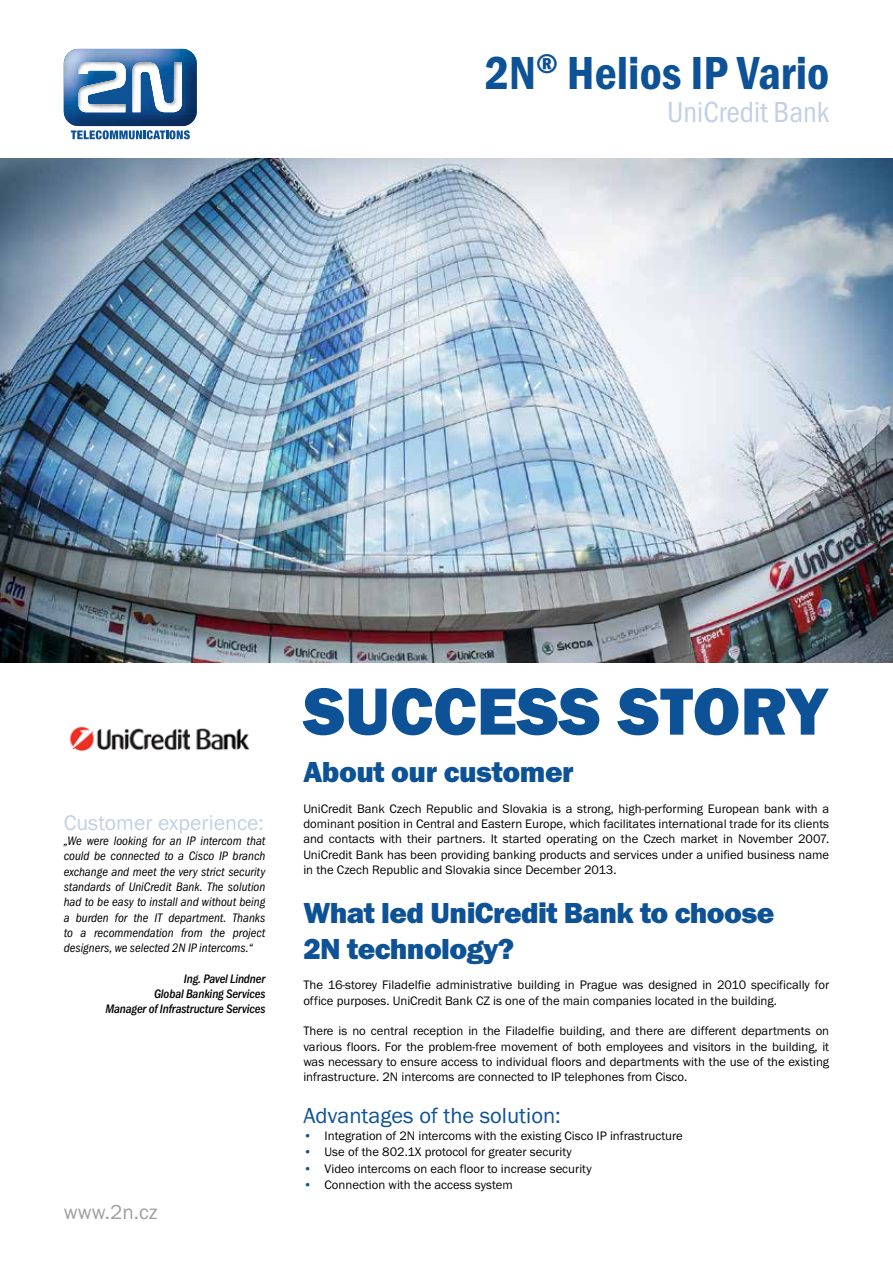
<style>
.page{position:relative;width:893px;height:1263px;background:#fff}
.page>*{position:absolute;margin:0;border:0;box-sizing:border-box;transform-origin:0 0}
.t1{font:69px "Franklin Got Itc TEE Heav";color:#0d5296}
.t2{font:600 condensed 48px "Franklin Got Itc TEE";color:#0d5296}
.t3{font:30px/36px "Franklin Got Itc TEE Heav";letter-spacing:-.02em;color:#0d5296}
.t4{font:condensed 30px "Franklin Got Itc TEE";color:#c2cfe7}
.t5{font:22.5px "Franklin Got Itc TEE";color:#0d5296}
.t6{font:21.9px "Franklin Got Itc TEE";color:#c2cfe7}
.t7{font:21px "Franklin Got Itc TEE";color:#9f9f9f}
.t8{font:12.75px/15.3px "Franklin Got Itc TEE";color:#000;text-align:justify}
.t9{font:italic condensed 12.75px/15.3px "Franklin Got Itc TEE";color:#000;text-align:justify}
.t10{font:italic 500 condensed 12.75px/15.3px "Franklin Got Itc TEE";letter-spacing:-.01em;color:#000;text-align:right}
.s1{color:#0d5296}
</style>
<div class="page">
<img style="left:0;top:158px;width:893px;height:504px">
<svg style="left:71px;top:125px;width:119px;height:14px"></svg>
<img style="left:64px;top:59px;width:133px;height:66px">
<img style="left:64px;top:49px;width:132px;height:64px">
<svg style="left:78px;top:62px;width:48px;height:50px"></svg>
<svg style="left:132px;top:62px;width:50px;height:50px"></svg>
<img style="left:69px;top:726px;width:181px;height:26px">
<h2 class="t2" style="left:485px;top:46px;width:346px">2N<sup>®</sup> Helios IP Vario</h2>
<h3 class="t4" style="left:667px;top:95px;width:164px">UniCredit Bank</h3>
<h3 class="t6" style="left:64px;top:810px;width:202px">Customer experience:</h3>
<p class="t9" style="left:64px;top:833px;width:203px">„We were looking for an IP intercom that could be connected to a Cisco IP branch exchange and meet the very strict security standards of UniCredit Bank. The solution had to be easy to install and without being a burden for the IT department. Thanks to a recommendation from the project designers, we selected 2N IP intercoms.“</p>
<p class="t10" style="left:105px;top:971px;width:161px">Ing. Pavel Lindner<br>Global Banking Services<br>Manager of Infrastructure Services</p>
<h3 class="t7" style="left:64px;top:1201px;width:95px">www.2n.cz</h3>
<h1 class="t1" style="left:303px;top:672px;width:526px">SUCCESS STORY</h1>
<h3 class="t3" style="left:303px;top:754px;width:272px">About our customer</h3>
<p class="t8" style="left:303px;top:801px;width:527px">UniCredit Bank Czech Republic and Slovakia is a strong, high-performing European bank with a dominant position in Central and Eastern Europe, which facilitates international trade for its clients and contacts with their partners. It started operating on the Czech market in November 2007.<br>UniCredit Bank has been providing banking products and services under a unified business name in the Czech Republic and Slovakia since December 2013.</p>
<h3 class="t3" style="left:303px;top:895px;width:472px">What led UniCredit Bank to choose<br>2N technology?</h3>
<p class="t8" style="left:303px;top:978px;width:527px">The 16-storey Filadelfie administrative building in Prague was designed in 2010 specifically for office purposes. UniCredit Bank CZ is one of the main companies located in the building.</p>
<p class="t8" style="left:303px;top:1023px;width:527px">There is no central reception in the Filadelfie building, and there are different departments on various floors. For the problem-free movement of both employees and visitors in the building, it was necessary to ensure access to individual floors and departments with the use of the existing infrastructure. 2N intercoms are connected to IP telephones from Cisco.</p>
<h3 class="t5" style="left:303px;top:1103px;width:259px">Advantages of the solution:</h3>
<p class="t8" style="left:303px;top:1128px;width:381px"><span class="s1">•</span> Integration of 2N intercoms with the existing Cisco IP infrastructure</p>
<p class="t8" style="left:303px;top:1145px;width:270px"><span class="s1">•</span> Use of the 802.1X protocol for greater security</p>
<p class="t8" style="left:303px;top:1161px;width:290px"><span class="s1">•</span> Video intercoms on each floor to increase security</p>
<p class="t8" style="left:303px;top:1178px;width:211px"><span class="s1">•</span> Connection with the access system</p>
</div>
